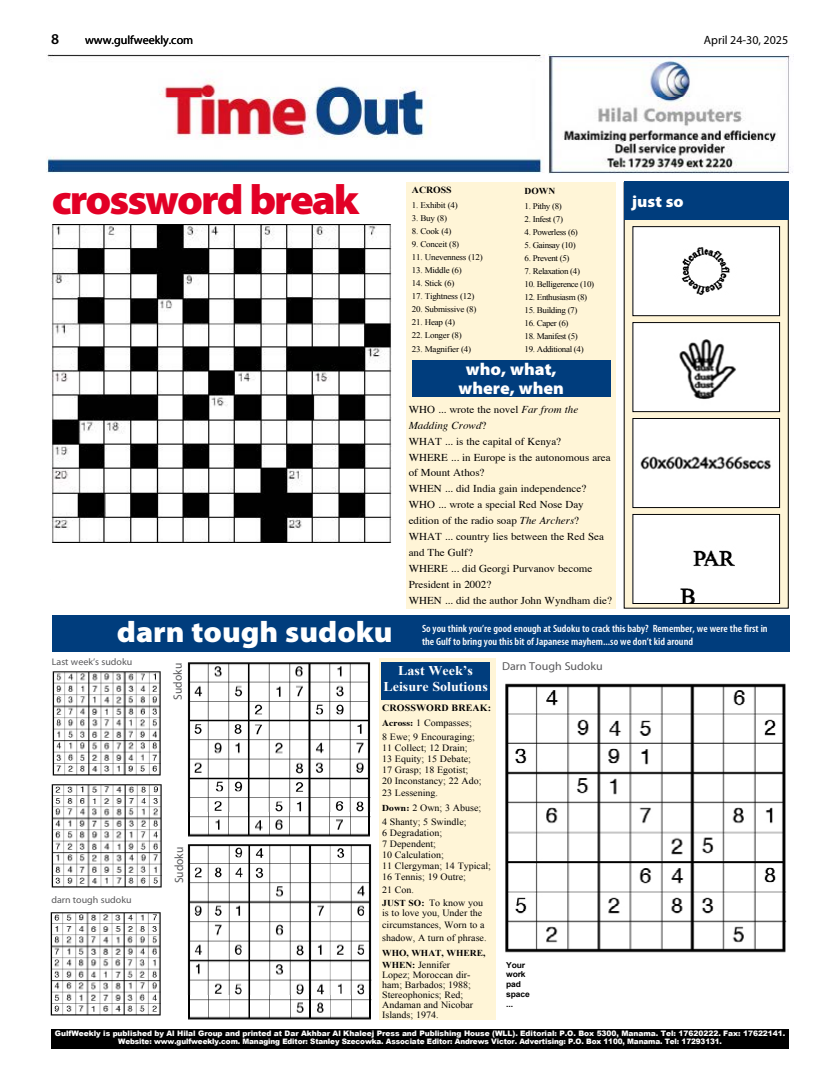
<style>
.page{position:relative;width:823px;height:1078px;background:#fff}
.page>*{position:absolute;margin:0;border:0;box-sizing:border-box;transform-origin:0 0}
.t1{font:900 42.1px "Myriad Pro";letter-spacing:-.045em;color:#e20026;scale:1.04 1}
.t2{font:900 29.7px "Myriad Pro";color:#fff;scale:1.06 1}
.t3{font:900 17.2px/19.1px "Myriad Pro";color:#fff;text-align:center;scale:1.04 1}
.t4{font:900 16.3px "Myriad Pro";color:#fff;scale:1.06 1}
.t5{font:600 15px "Myriad Pro";color:#000}
.t6{font:600 14.6px "Myriad Pro";color:#000}
.t7{font:700 13.4px/16.1px "Times New Roman";color:#fff;text-align:center;scale:1.04 1}
.t8{font:12px "Myriad Pro";color:#000}
.t9{font:12px "Myriad Pro";color:#58585a;scale:.96 1}
.t10{font:11.7px "Myriad Pro";color:#000}
.t11{font:11.5px "Myriad Pro";color:#58585a;scale:1.04 1}
.t12{font:10.5px/15.9px "Times";color:#000;scale:1.04 1}
.t13{font:600 condensed 10.5px/13.4px "Myriad Pro";color:#fff;scale:1.04 1}
.t14{font:9.6px/11px "Times New Roman";color:#000;scale:1.04 1}
.t15{font:700 9.6px/15px "Times New Roman";letter-spacing:.01em;color:#000;scale:1.04 1}
.t16{font:9.6px "Myriad Pro";color:#58585a;scale:1.04 1}
.t17{font:700 9.4px "Times New Roman";color:#000;scale:1.04 1}
.t18{font:700 9.1px "Times New Roman";color:#000;scale:1.04 1}
.t19{font:8.6px "Times New Roman";letter-spacing:-.04em;color:#000;scale:1.04 1}
.t20{font:700 8.1px/9.8px "Arial";letter-spacing:-.015em;color:#000;scale:1.04 1}
.t21{font:900 7.5px/8px "Arial";letter-spacing:-.005em;color:#fff;text-align:center}
.t22{font:6px "Helvetica";color:#000;scale:1.04 1}
.s1{font-style:italic}
.s2{font-family:"Times";font-size:9.1px}
.s3{font-weight:400}
.s4{font-family:"Times";font-weight:700;font-size:9.1px}
.s5{font-weight:700;font-size:9.1px}
</style>
<div class="page">
<div style="left:406px;top:182px;width:209px;height:426px;background:#fff5d7"></div>
<img style="left:51px;top:224px;width:340px;height:318px">
<div style="left:52px;top:615px;width:737px;height:36px;background:#003d7d"></div>
<div style="left:412px;top:361px;width:198px;height:36px;background:#003d7d"></div>
<img style="left:52px;top:671px;width:109px;height:105px">
<img style="left:51px;top:784px;width:111px;height:104px">
<img style="left:50px;top:912px;width:111px;height:103px">
<img style="left:505px;top:683px;width:282px;height:270px">
<div style="left:379px;top:658px;width:116px;height:361px;background:#fff5d7"></div>
<div style="left:381px;top:661px;width:109px;height:38px;background:#003d7d"></div>
<svg style="left:623px;top:183px;width:164px;height:425px;background:#e7dec3"></svg>
<img style="left:634px;top:324px;width:143px;height:86px">
<div style="left:632px;top:322px;width:147px;height:90px;border:1px solid #000"></div>
<div style="left:623px;top:182px;width:165px;height:38px;background:#003d7d"></div>
<img style="left:634px;top:420px;width:143px;height:86px">
<div style="left:632px;top:418px;width:147px;height:90px;border:1px solid #000"></div>
<img style="left:634px;top:228px;width:143px;height:86px">
<div style="left:632px;top:226px;width:147px;height:90px;border:1px solid #000"></div>
<img style="left:187px;top:662px;width:184px;height:174px">
<img style="left:187px;top:844px;width:185px;height:175px">
<img style="left:634px;top:516px;width:143px;height:85px">
<div style="left:632px;top:514px;width:147px;height:89px;border:1px solid #000"></div>
<img style="left:46px;top:54px;width:498px;height:119px">
<img style="left:548px;top:55px;width:246px;height:119px">
<div style="left:51px;top:1028px;width:737px;height:19px;background:#000"></div>
<h3 class="t5" style="left:51px;top:30px;width:10px">8</h3>
<p class="t8" style="left:85px;top:33px;width:110px">www.gulfweekly.com</p>
<p class="t8" style="left:703px;top:33px;width:86px">April 24-30, 2025</p>
<h3 class="t6" style="left:52px;top:35px;width:10px">6</h3>
<p class="t10" style="left:86px;top:38px;width:110px">www.gulfweekly.com</p>
<p class="t10" style="left:677px;top:38px;width:114px">July 27-August 2, 2022</p>
<h1 class="t1" style="left:52px;top:171px;width:297px">crossword break</h1>
<p class="t17" style="left:412px;top:183px;width:40px">ACROSS</p>
<p class="t19" style="left:412px;top:199px;width:46px">1. Exhibit (4)</p>
<p class="t19" style="left:412px;top:212px;width:35px">3. Buy (8)</p>
<p class="t19" style="left:412px;top:225px;width:39px">8. Cook (4)</p>
<p class="t19" style="left:412px;top:238px;width:47px">9. Conceit (8)</p>
<p class="t19" style="left:412px;top:251px;width:69px">11. Unevenness (12)</p>
<p class="t19" style="left:412px;top:264px;width:49px">13. Middle (6)</p>
<p class="t19" style="left:412px;top:277px;width:42px">14. Stick (6)</p>
<p class="t19" style="left:412px;top:290px;width:61px">17. Tightness (12)</p>
<p class="t19" style="left:412px;top:303px;width:63px">20. Submissive (8)</p>
<p class="t19" style="left:412px;top:316px;width:43px">21. Heap (4)</p>
<p class="t19" style="left:412px;top:330px;width:49px">22. Longer (8)</p>
<p class="t19" style="left:412px;top:343px;width:58px">23. Magnifier (4)</p>
<p class="t18" style="left:524px;top:184px;width:31px">DOWN</p>
<p class="t19" style="left:524px;top:200px;width:37px">1. Pithy (8)</p>
<p class="t19" style="left:524px;top:213px;width:38px">2. Infest (7)</p>
<p class="t19" style="left:524px;top:226px;width:53px">4. Powerless (6)</p>
<p class="t19" style="left:524px;top:239px;width:51px">5. Gainsay (10)</p>
<p class="t19" style="left:524px;top:252px;width:45px">6. Prevent (5)</p>
<p class="t19" style="left:524px;top:265px;width:55px">7. Relaxation (4)</p>
<p class="t19" style="left:524px;top:278px;width:68px">10. Belligerence (10)</p>
<p class="t19" style="left:524px;top:291px;width:62px">12. Enthusiasm (8)</p>
<p class="t19" style="left:524px;top:304px;width:52px">15. Building (7)</p>
<p class="t19" style="left:524px;top:317px;width:44px">16. Caper (6)</p>
<p class="t19" style="left:524px;top:330px;width:53px">18. Manifest (5)</p>
<p class="t19" style="left:524px;top:343px;width:58px">19. Additional (4)</p>
<p class="t22" style="left:548px;top:277px;width:52px">02/11/2009 15:08</p>
<h3 class="t3" style="left:458px;top:359px;width:103px">who, what, where, when</h3>
<p class="t12" style="left:408px;top:400px;width:197px">WHO ... wrote the novel <span class="s1">Far from the<br>Madding Crowd</span>?<br>WHAT ... is the capital of Kenya?<br>WHERE ... in Europe is the autonomous area of Mount Athos?<br>WHEN ... did India gain independence?<br>WHO ... wrote a special Red Nose Day edition of the radio soap <span class="s1">The Archers</span>?<br>WHAT ... country lies between the Red Sea and The Gulf?<br>WHERE ... did Georgi Purvanov become<br>President in 2002?<br>WHEN ... did the author John Wyndham die?</p>
<h3 class="t4" style="left:631px;top:191px;width:50px">just so</h3>
<h2 class="t2" style="left:117px;top:612px;width:261px">darn tough sudoku</h2>
<p class="t13" style="left:422px;top:621px;width:333px">So you think you’re good enough at Sudoku to crack this baby? Remember, we were the first in the Gulf to bring you this bit of Japanese mayhem...so we don’t kid around</p>
<p class="t16" style="left:52px;top:655px;width:79px">Last week’s sudoku</p>
<p class="t9" style="left:170px;top:699px;width:40px;rotate:-90deg">Sudoku</p>
<p class="t16" style="left:51px;top:893px;width:79px">darn tough sudoku</p>
<p class="t9" style="left:171px;top:883px;width:40px;rotate:-90deg">Sudoku</p>
<h3 class="t7" style="left:383px;top:661px;width:102px">Last Week’s<br>Leisure Solutions</h3>
<p class="t15" style="left:382px;top:700px;width:106px">CROSSWORD BREAK:<br><span class="s2">Across:</span> <span class="s3">1 Compasses;</span></p>
<p class="t14" style="left:382px;top:731px;width:97px">8 Ewe; 9 Encouraging;<br>11 Collect; 12 Drain;<br>13 Equity; 15 Debate;<br>17 Grasp; 18 Egotist;<br>20 Inconstancy; 22 Ado;</p>
<p class="t14" style="left:382px;top:785px;width:97px;line-height:15px">23 Lessening.<br><span class="s4">Down:</span> 2 Own; 3 Abuse;</p>
<p class="t14" style="left:382px;top:816px;width:106px">4 Shanty; 5 Swindle;<br>6 Degradation;<br>7 Dependent;<br>10 Calculation;<br>11 Clergyman; 14 Typical;<br>16 Tennis; 19 Outre;</p>
<p class="t14" style="left:382px;top:883px;width:98px;line-height:12.3px">21 Con.<br><span class="s5">JUST SO:</span> To know you</p>
<p class="t14" style="left:382px;top:905px;width:102px;line-height:12.5px">is to love you, Under the circumstances, Worn to a shadow, A turn of phrase.</p>
<p class="t18" style="left:382px;top:946px;width:101px">WHO, WHAT, WHERE,</p>
<p class="t14" style="left:382px;top:959px;width:89px;line-height:10px"><span class="s5">WHEN:</span> Jennifer<br>Lopez; Moroccan dir&shy;ham; Barbados; 1988;<br>Stereophonics; Red;<br>Andaman and Nicobar<br>Islands; 1974.</p>
<p class="t11" style="left:502px;top:658px;width:98px">Darn Tough Sudoku</p>
<p class="t20" style="left:506px;top:959px;width:24px">Your work pad space ...</p>
<p class="t21" style="left:55px;top:1029px;width:731px">GulfWeekly is published by Al Hilal Group and printed at Dar Akhbar Al Khaleej Press and Publishing House (WLL). Editorial: P.O. Box 5300, Manama. Tel: 17620222. Fax: 17622141.<br>Website: www.gulfweekly.com. Managing Editor: Stanley Szecowka. Associate Editor: Andrews Victor. Advertising: P.O. Box 1100, Manama. Tel: 17293131.</p>
</div>
